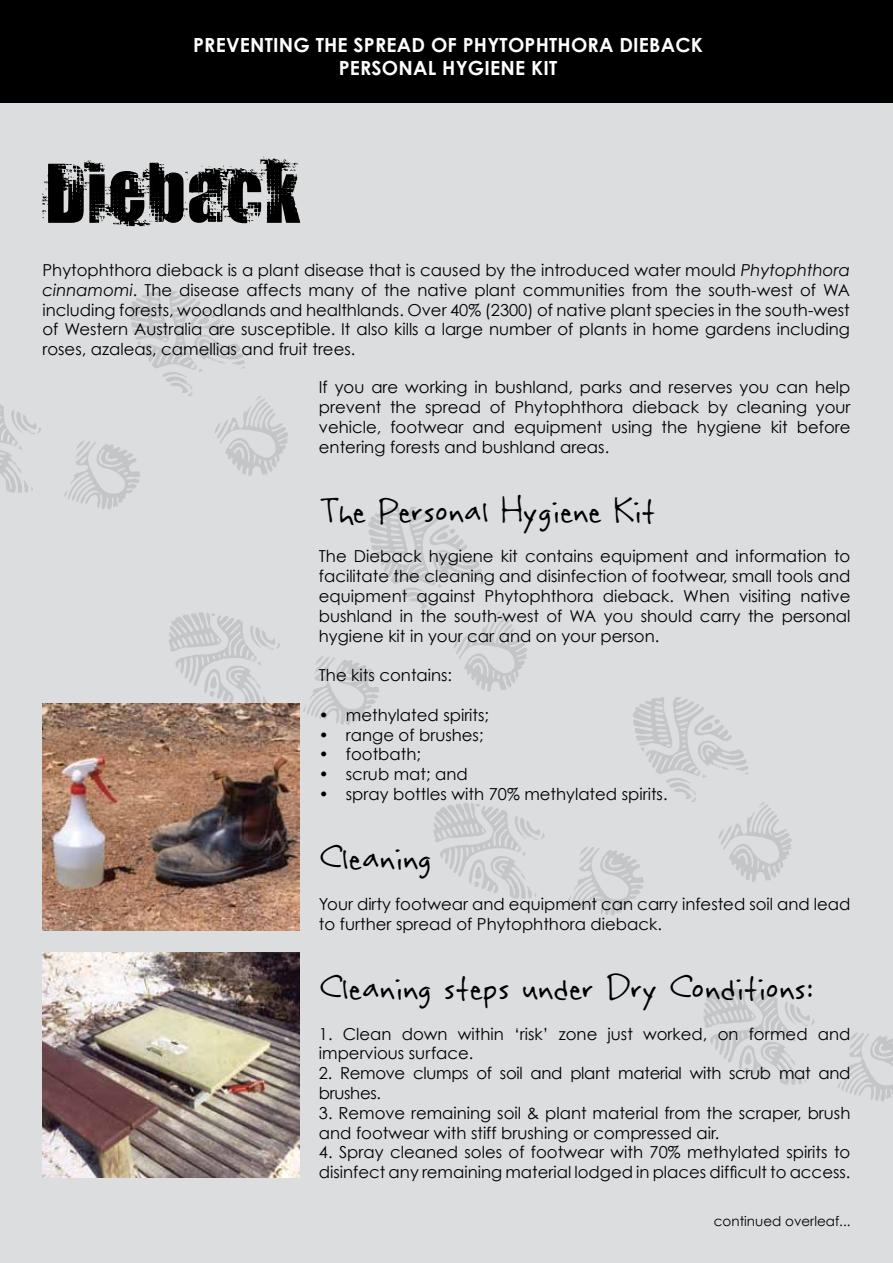
<style>
.page{position:relative;width:893px;height:1263px;background:#fff}
.page>*{position:absolute;margin:0;border:0;box-sizing:border-box;transform-origin:0 0}
.t1{font:42px "Rabiohead";color:#000}
.t2{font:700 19.5px/23.4px "Century Gothic";letter-spacing:.01em;color:#fff}
.t3{font:16.5px/19.8px "Century Gothic";color:#000}
.t4{font:16.5px/19.8px "Century Gothic";letter-spacing:-.02em;color:#000}
.t5{font:13.5px "Century Gothic";color:#000}
.s1{font-style:italic}
</style>
<div class="page">
<div style="left:0;top:54px;width:893px;height:1209px;background:#dcddde"></div>
<svg style="left:433px;top:803px;width:112px;height:96px"></svg>
<svg style="left:568px;top:697px;width:224px;height:218px"></svg>
<svg style="left:703px;top:988px;width:112px;height:97px"></svg>
<svg style="left:838px;top:1032px;width:55px;height:69px"></svg>
<svg style="left:169px;top:612px;width:111px;height:91px"></svg>
<svg style="left:303px;top:506px;width:225px;height:219px"></svg>
<svg style="left:0;top:404px;width:41px;height:89px"></svg>
<svg style="left:64px;top:291px;width:224px;height:219px"></svg>
<svg style="left:43px;top:157px;width:257px;height:69px"></svg>
<div style="left:0;top:0;width:893px;height:102px;background:#000"></div>
<img style="left:43px;top:952px;width:257px;height:226px">
<img style="left:43px;top:703px;width:257px;height:227px">
<p class="t2" style="left:339px;top:32px;width:366px;text-indent:-146px">PREVENTING THE SPREAD OF PHYTOPHTHORA DIEBACK<br>PERSONA</p>
<p class="t2" style="left:428px;top:56px;width:27px">L HYGIENE</p>
<p class="t2" style="left:531px;top:56px;width:10px">KIT</p>
<p class="t3" style="left:43px;top:260px;width:809px;text-align:justify">Phytophthora dieback is a plant disease that is caused by the introduced water mould <span class="s1">Phytophthora cinnamomi</span>. The disease affects many of the native plant communities from the south-west of WA including forests, woodlands and healthlands. Over 40% (2300) of native plant species in the south-west of Western Australia are susceptible. It also kills a large number of plants in home gardens including roses, azaleas, camellias and fruit trees.</p>
<p class="t3" style="left:319px;top:377px;width:533px;text-align:justify">If you are working in bushland, parks and reserves you can help prevent the spread of Phytophthora dieback by cleaning your vehicle, footwear and equipment using the hygiene kit before entering forests and bushland areas.</p>
<h1 class="t1" style="left:319px;top:484px;width:338px">The Personal Hygiene Kit</h1>
<p class="t3" style="left:319px;top:546px;width:533px;text-align:justify">The Dieback hygiene kit contains equipment and information to facilitate the cleaning and disinfection of footwear, small tools and equipment against Phytophthora dieback. When visiting native bushland in the south-west of WA you should carry the personal hygiene kit in your car and on your person.</p>
<p class="t3" style="left:319px;top:665px;width:135px">The kits contains:</p>
<p class="t3" style="left:319px;top:705px;width:172px">• methylated spirits;</p>
<p class="t3" style="left:319px;top:724px;width:166px">• range of brushes;</p>
<p class="t3" style="left:319px;top:744px;width:104px">• footbath;</p>
<p class="t3" style="left:319px;top:764px;width:151px">• scrub mat; and</p>
<p class="t3" style="left:319px;top:784px;width:350px">• spray bottles with 70% methylated spirits.</p>
<h1 class="t1" style="left:319px;top:831px;width:114px">Cleaning</h1>
<p class="t3" style="left:319px;top:894px;width:533px">Your dirty footwear and equipment can carry infested soil and lead to further spread of Phytophthora dieback.</p>
<h1 class="t1" style="left:319px;top:961px;width:496px">Cleaning steps under Dry Conditions:</h1>
<p class="t3" style="left:319px;top:1023px;width:533px">1. Clean down within ‘risk’ zone just worked, on formed and impervious surface.</p>
<p class="t4" style="left:319px;top:1063px;width:533px">2. Remove clumps of soil and plant material with scrub mat and brushes.</p>
<p class="t3" style="left:319px;top:1102px;width:533px">3. Remove remaining soil &amp; plant material from the scraper, brush and footwear with stiff brushing or compressed air.</p>
<p class="t3" style="left:319px;top:1142px;width:533px">4. Spray cleaned soles of footwear with 70% methylated spirits to disinfect any remaining material lodged in places difficult to access.</p>
<p class="t5" style="left:714px;top:1212px;width:138px">continued overleaf...</p>
</div>
